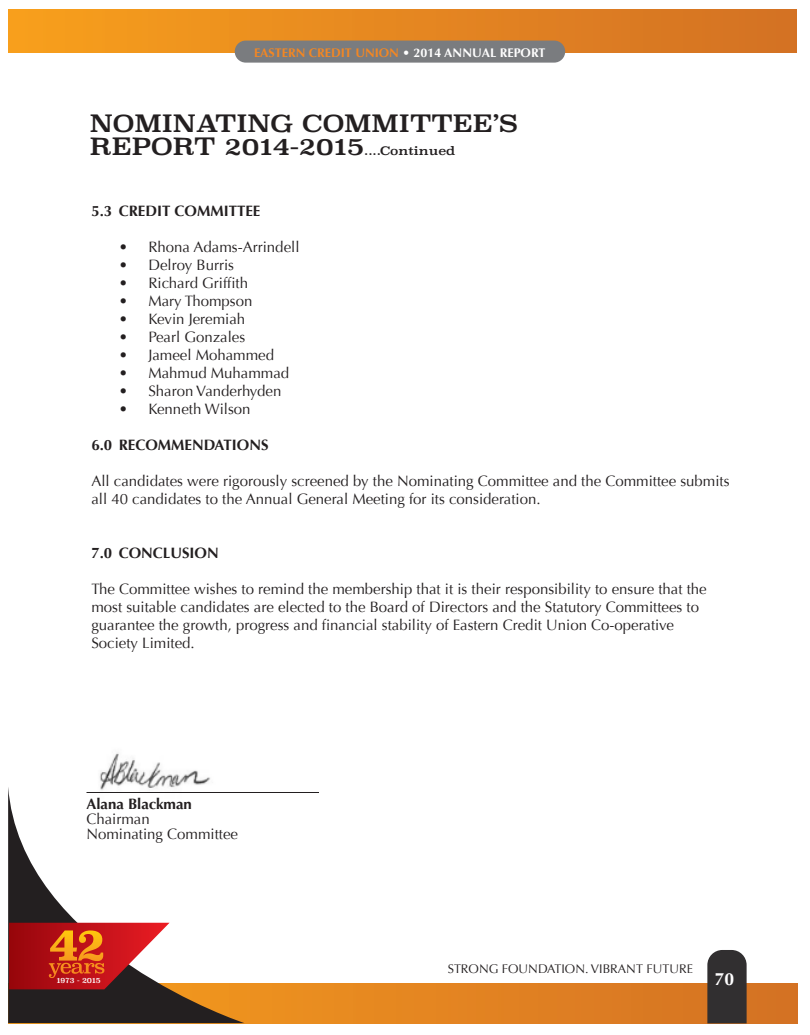
<style>
.page{position:relative;width:810px;height:1035px;background:#fff}
.page>*{position:absolute;margin:0;border:0;box-sizing:border-box;transform-origin:0 0}
.t1{font:23.38px/23.4px "Superclarendon";color:#231f20;scale:1.11 1}
.t2{font:700 17.5px "Optima";color:#fff}
.t3{font:15px/18px "Optima";color:#231f20}
.t4{font:700 15px "Optima";color:#231f20}
.t5{font:700 12.5px "Optima";color:#f38723}
.t6{font:12.5px "Optima";color:#231f20}
.t7{font:7.38px "Superclarendon";color:#fff}
.s1{color:#fff}
.s2{font-size:11.62px}
</style>
<div class="page">
<img style="left:99px;top:753px;width:111px;height:33px">
<div style="left:9px;top:10px;width:788px;height:42px;background:linear-gradient(to right,#f79f1d,#d27025)"></div>
<div style="left:235px;top:41px;width:330px;height:22px;background:#7a7c7f;border-radius:11px"></div>
<svg style="left:245px;top:984px;width:552px;height:39px;background:#e08121"></svg>
<svg style="left:8px;top:786px;width:237px;height:237px"></svg>
<svg style="left:707px;top:950px;width:40px;height:73px;background:#3b3838"></svg>
<svg style="left:9px;top:923px;width:161px;height:66px;background:#bd3f35"></svg>
<hr style="left:87px;top:792px;width:232px;height:1px;background:#231f20">
<p class="t5" style="left:254px;top:46px;width:293px">EASTERN CREDIT UNION <span class="s1">• 2014 ANNUAL REPORT</span></p>
<h1 class="t1" style="left:90px;top:111px;width:387px">NOMINATING COMMITTEE’S<br>REPORT 2014-2015<span class="s2">....Continued</span></h1>
<p class="t4" style="left:91px;top:202px;width:171px">5.3 CREDIT COMMITTEE</p>
<p class="t3" style="left:119px;top:238px;width:182px">• Rhona Adams-Arrindell</p>
<p class="t3" style="left:119px;top:256px;width:117px">• Delroy Burris</p>
<p class="t3" style="left:119px;top:274px;width:131px">• Richard Griffith</p>
<p class="t3" style="left:119px;top:292px;width:135px">• Mary Thompson</p>
<p class="t3" style="left:119px;top:310px;width:128px">• Kevin Jeremiah</p>
<p class="t3" style="left:119px;top:328px;width:128px">• Pearl Gonzales</p>
<p class="t3" style="left:119px;top:346px;width:157px">• Jameel Mohammed</p>
<p class="t3" style="left:119px;top:364px;width:172px">• Mahmud Muhammad</p>
<p class="t3" style="left:119px;top:382px;width:164px">• Sharon Vanderhyden</p>
<p class="t3" style="left:119px;top:400px;width:133px">• Kenneth Wilson</p>
<p class="t4" style="left:91px;top:436px;width:179px">6.0 RECOMMENDATIONS</p>
<p class="t3" style="left:91px;top:472px;width:640px">All candidates were rigorously screened by the Nominating Committee and the Committee submits all 40 candidates to the Annual General Meeting for its consideration.</p>
<p class="t4" style="left:91px;top:544px;width:129px">7.0 CONCLUSION</p>
<p class="t3" style="left:91px;top:580px;width:617px">The Committee wishes to remind the membership that it is their responsibility to ensure that the most suitable candidates are elected to the Board of Directors and the Statutory Committees to guarantee the growth, progress and financial stability of Eastern Credit Union Co-operative Society Limited.</p>
<p class="t4" style="left:86px;top:795px;width:107px">Alana Blackman</p>
<p class="t3" style="left:86px;top:812px;width:153px;line-height:15px">Chairman<br>Nominating Committee</p>
<p class="t7" style="left:57px;top:976px;width:45px">1973 - 2015</p>
<p class="t6" style="left:448px;top:962px;width:247px">STRONG FOUNDATION. VIBRANT FUTURE</p>
<p class="t2" style="left:715px;top:969px;width:21px">70</p>
</div>
